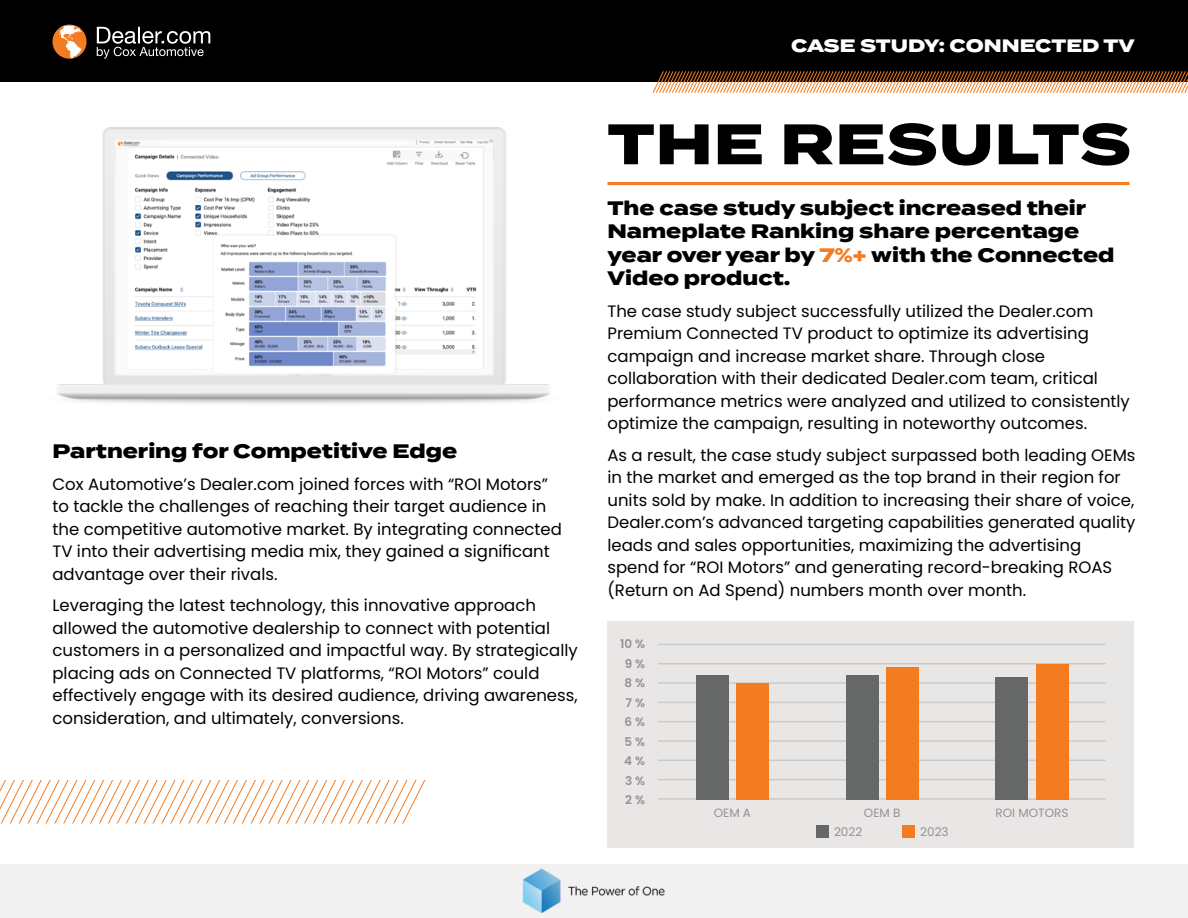
<style>
.page{position:relative;width:1188px;height:918px;background:#fff}
.page>*{position:absolute;margin:0;border:0;box-sizing:border-box;transform-origin:0 0}
.t1{font:800 57px "Termina";letter-spacing:.02em;color:#000}
.t2{font:800 19.5px/23.4px "Termina";color:#000}
.t3{font:800 18px "Termina";color:#fff}
.t4{font:16.5px/22.5px "Poppins";color:#000}
.t5{font:12px "Poppins";color:#949292}
.t6{font:600 12px/19.5px "Poppins";color:#949292;text-align:center}
.s1{color:#f47b20}
</style>
<div class="page">
<div style="left:0;top:0;width:1188px;height:82px;background:#000"></div>
<svg style="left:97px;top:27px;width:113px;height:32px"></svg>
<svg style="left:52px;top:24px;width:35px;height:35px"></svg>
<svg style="left:653px;top:71px;width:535px;height:22px"></svg>
<div style="left:0;top:864px;width:1188px;height:54px;background:#f1f1f2"></div>
<img style="left:522px;top:869px;width:143px;height:43px">
<img style="left:56px;top:127px;width:494px;height:277px">
<hr style="left:608px;top:182px;width:522px;height:3px;background:#f47b20">
<svg style="left:0;top:780px;width:426px;height:44px"></svg>
<div style="left:608px;top:621px;width:526px;height:226px;background:#e8e7e5"></div>
<hr style="left:658px;top:644px;width:447px;height:1px;background:#cbcaca">
<hr style="left:658px;top:663px;width:447px;height:1px;background:#cbcaca">
<hr style="left:658px;top:682px;width:447px;height:2px;background:#cbcaca">
<hr style="left:658px;top:702px;width:447px;height:1px;background:#cbcaca">
<hr style="left:658px;top:721px;width:447px;height:1px;background:#cbcaca">
<hr style="left:658px;top:740px;width:447px;height:2px;background:#cbcaca">
<hr style="left:658px;top:760px;width:447px;height:1px;background:#cbcaca">
<hr style="left:658px;top:779px;width:447px;height:1px;background:#cbcaca">
<hr style="left:658px;top:798px;width:447px;height:2px;background:#cbcaca">
<div style="left:696px;top:675px;width:33px;height:125px;background:#666767"></div>
<div style="left:736px;top:683px;width:33px;height:117px;background:#f47b20"></div>
<div style="left:995px;top:677px;width:33px;height:123px;background:#666767"></div>
<div style="left:1036px;top:664px;width:33px;height:136px;background:#f47b20"></div>
<div style="left:846px;top:675px;width:33px;height:125px;background:#666767"></div>
<div style="left:886px;top:667px;width:33px;height:133px;background:#f47b20"></div>
<div style="left:816px;top:825px;width:12px;height:12px;background:#666767"></div>
<div style="left:903px;top:825px;width:12px;height:12px;background:#f47b20"></div>
<p class="t2" style="left:53px;top:440px;width:406px">Partnering for Competitive Edge</p>
<p class="t4" style="left:53px;top:473px;width:511px">Cox Automotive’s Dealer.com joined forces with “ROI Motors” to tackle the challenges of reaching their target audience in the competitive automotive market. By integrating connected TV into their advertising media mix, they gained a significant advantage over their rivals.</p>
<p class="t4" style="left:53px;top:594px;width:527px">Leveraging the latest technology, this innovative approach allowed the automotive dealership to connect with potential customers in a personalized and impactful way. By strategically placing ads on Connected TV platforms, “ROI Motors” could effectively engage with its desired audience, driving awareness, consideration, and ultimately, conversions.</p>
<p class="t3" style="left:791px;top:32px;width:345px">CASE STUDY: CONNECTED TV</p>
<h1 class="t1" style="left:608px;top:102px;width:525px">THE RESULTS</h1>
<p class="t2" style="left:608px;top:197px;width:509px">The case study subject increased their<br>Nameplate Ranking share percentage year over year by <span class="s1">7%+</span> with the Connected<br>Video product.</p>
<p class="t4" style="left:608px;top:300px;width:524px">The case study subject successfully utilized the Dealer.com Premium Connected TV product to optimize its advertising campaign and increase market share. Through close collaboration with their dedicated Dealer.com team, critical performance metrics were analyzed and utilized to consistently optimize the campaign, resulting in noteworthy outcomes.</p>
<p class="t4" style="left:608px;top:444px;width:529px">As a result, the case study subject surpassed both leading OEMs in the market and emerged as the top brand in their region for units sold by make. In addition to increasing their share of voice, Dealer.com’s advanced targeting capabilities generated quality leads and sales opportunities, maximizing the advertising spend for “ROI Motors” and generating record-breaking ROAS (Return on Ad Spend) numbers month over month.</p>
<p class="t6" style="left:620px;top:634px;width:26px">10 %<br>9 %<br>8 %<br>7 %<br>6 %<br>5 %<br>4 %<br>3 %<br>2 %</p>
<p class="t5" style="left:714px;top:806px;width:39px">OEM A</p>
<p class="t5" style="left:864px;top:806px;width:38px">OEM B</p>
<p class="t5" style="left:996px;top:806px;width:74px">ROI MOTORS</p>
<p class="t5" style="left:834px;top:825px;width:30px">2022</p>
<p class="t5" style="left:920px;top:825px;width:30px">2023</p>
</div>
